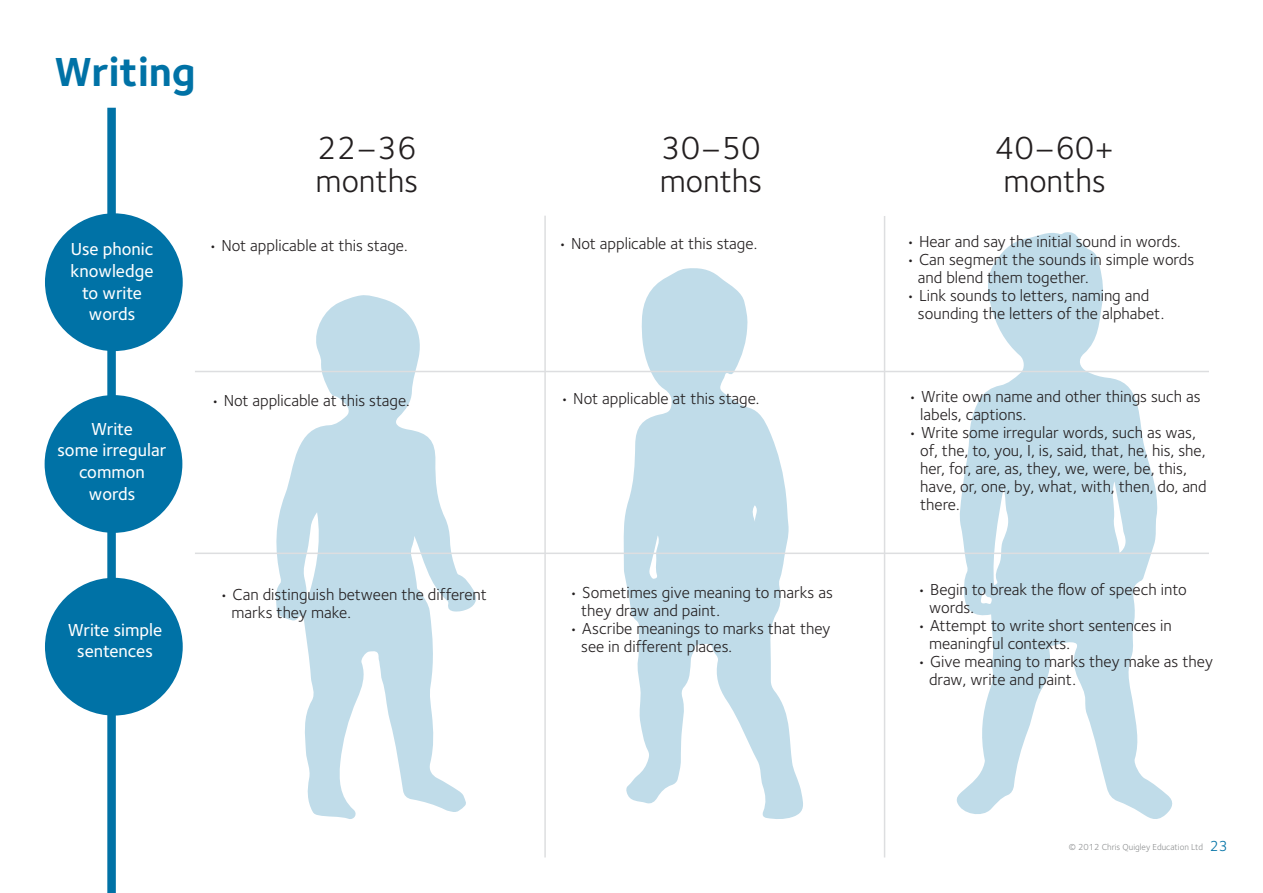
<style>
.page{position:relative;width:1263px;height:893px;background:#fff}
.page>*{position:absolute;margin:0;border:0;box-sizing:border-box;transform-origin:0 0}
.t1{font:700 42px "Foundry Sterling";color:#0072a6}
.t2{font:33px "Foundry Sterling";color:#231f20}
.t3{font:500 18px "Foundry Sterling";color:#fff}
.t4{font:16.5px "Foundry Sterling";color:#231f20}
.t5{font:15px "Foundry Sterling";color:#0072a6}
.t6{font:9px "Foundry Sterling";color:#8e9091}
</style>
<div class="page">
<hr style="left:544px;top:216px;width:2px;height:641px;background:#dddee0">
<hr style="left:884px;top:216px;width:1px;height:641px;background:#dddee0">
<svg style="left:623px;top:268px;width:181px;height:551px;fill:#c0dce9"></svg>
<svg style="left:274px;top:295px;width:204px;height:524px;fill:#c0dce9"></svg>
<svg style="left:955px;top:232px;width:219px;height:587px;fill:#c0dce9"></svg>
<div style="left:107px;top:108px;width:9px;height:785px;background:#0072a6"></div>
<div style="left:45px;top:578px;width:138px;height:138px;background:#0072a6;border-radius:50%"></div>
<div style="left:45px;top:395px;width:137px;height:138px;background:#0072a6;border-radius:50%"></div>
<div style="left:45px;top:213px;width:138px;height:138px;background:#0072a6;border-radius:50%"></div>
<hr style="left:195px;top:371px;width:1014px;height:1px;background:#dddee0">
<hr style="left:195px;top:553px;width:1014px;height:1px;background:#dddee0">
<p class="t1" style="left:54px;top:43px;width:143px">Writing</p>
<p class="t2" style="left:317px;top:125px;width:101px">22–36</p>
<p class="t2" style="left:316px;top:158px;width:104px">months</p>
<p class="t3" style="left:71px;top:237px;width:84px">Use phonic</p>
<p class="t3" style="left:71px;top:258px;width:84px">knowledge</p>
<p class="t3" style="left:82px;top:280px;width:61px">to write</p>
<p class="t3" style="left:89px;top:301px;width:48px">words</p>
<p class="t4" style="left:208px;top:234px;width:201px">• Not applicable at this stage.</p>
<p class="t3" style="left:91px;top:416px;width:43px">Write</p>
<p class="t3" style="left:58px;top:438px;width:110px">some irregular</p>
<p class="t3" style="left:79px;top:459px;width:67px">common</p>
<p class="t3" style="left:89px;top:481px;width:48px">words</p>
<p class="t4" style="left:211px;top:389px;width:201px">• Not applicable at this stage.</p>
<p class="t3" style="left:68px;top:617px;width:96px">Write simple</p>
<p class="t3" style="left:77px;top:639px;width:77px">sentences</p>
<p class="t4" style="left:220px;top:583px;width:269px">• Can distinguish between the different</p>
<p class="t4" style="left:231px;top:601px;width:121px">marks they make.</p>
<p class="t2" style="left:661px;top:125px;width:101px">30–50</p>
<p class="t2" style="left:660px;top:158px;width:104px">months</p>
<p class="t4" style="left:558px;top:232px;width:201px">• Not applicable at this stage.</p>
<p class="t4" style="left:560px;top:387px;width:201px">• Not applicable at this stage.</p>
<p class="t4" style="left:569px;top:580px;width:265px">• Sometimes give meaning to marks as</p>
<p class="t4" style="left:581px;top:598px;width:140px">they draw and paint.</p>
<p class="t4" style="left:569px;top:616px;width:263px">• Ascribe meanings to marks that they</p>
<p class="t4" style="left:581px;top:634px;width:153px">see in different places.</p>
<p class="t2" style="left:995px;top:125px;width:121px">40–60+</p>
<p class="t2" style="left:1003px;top:158px;width:104px">months</p>
<p class="t4" style="left:906px;top:229px;width:276px">• Hear and say the initial sound in words.</p>
<p class="t4" style="left:906px;top:247px;width:290px">• Can segment the sounds in simple words</p>
<p class="t4" style="left:918px;top:265px;width:172px">and blend them together.</p>
<p class="t4" style="left:906px;top:283px;width:245px">• Link sounds to letters, naming and</p>
<p class="t4" style="left:918px;top:301px;width:248px">sounding the letters of the alphabet.</p>
<p class="t4" style="left:908px;top:385px;width:294px">• Write own name and other things such as</p>
<p class="t4" style="left:920px;top:403px;width:108px">labels, captions.</p>
<p class="t4" style="left:908px;top:421px;width:289px">• Write some irregular words, such as was,</p>
<p class="t4" style="left:920px;top:439px;width:287px">of, the, to, you, I, is, said, that, he, his, she,</p>
<p class="t4" style="left:920px;top:457px;width:268px">her, for, are, as, they, we, were, be, this,</p>
<p class="t4" style="left:920px;top:475px;width:288px">have, or, one, by, what, with, then, do, and</p>
<p class="t4" style="left:920px;top:493px;width:41px">there.</p>
<p class="t4" style="left:917px;top:578px;width:271px">• Begin to break the flow of speech into</p>
<p class="t4" style="left:929px;top:596px;width:46px">words.</p>
<p class="t4" style="left:917px;top:614px;width:256px">• Attempt to write short sentences in</p>
<p class="t4" style="left:929px;top:632px;width:142px">meaningful contexts.</p>
<p class="t4" style="left:917px;top:650px;width:297px">• Give meaning to marks they make as they</p>
<p class="t4" style="left:929px;top:668px;width:149px">draw, write and paint.</p>
<p class="t6" style="left:1069px;top:841px;width:136px">© 2012 Chris Quigley Education Ltd</p>
<p class="t5" style="left:1210px;top:835px;width:19px">23</p>
</div>
